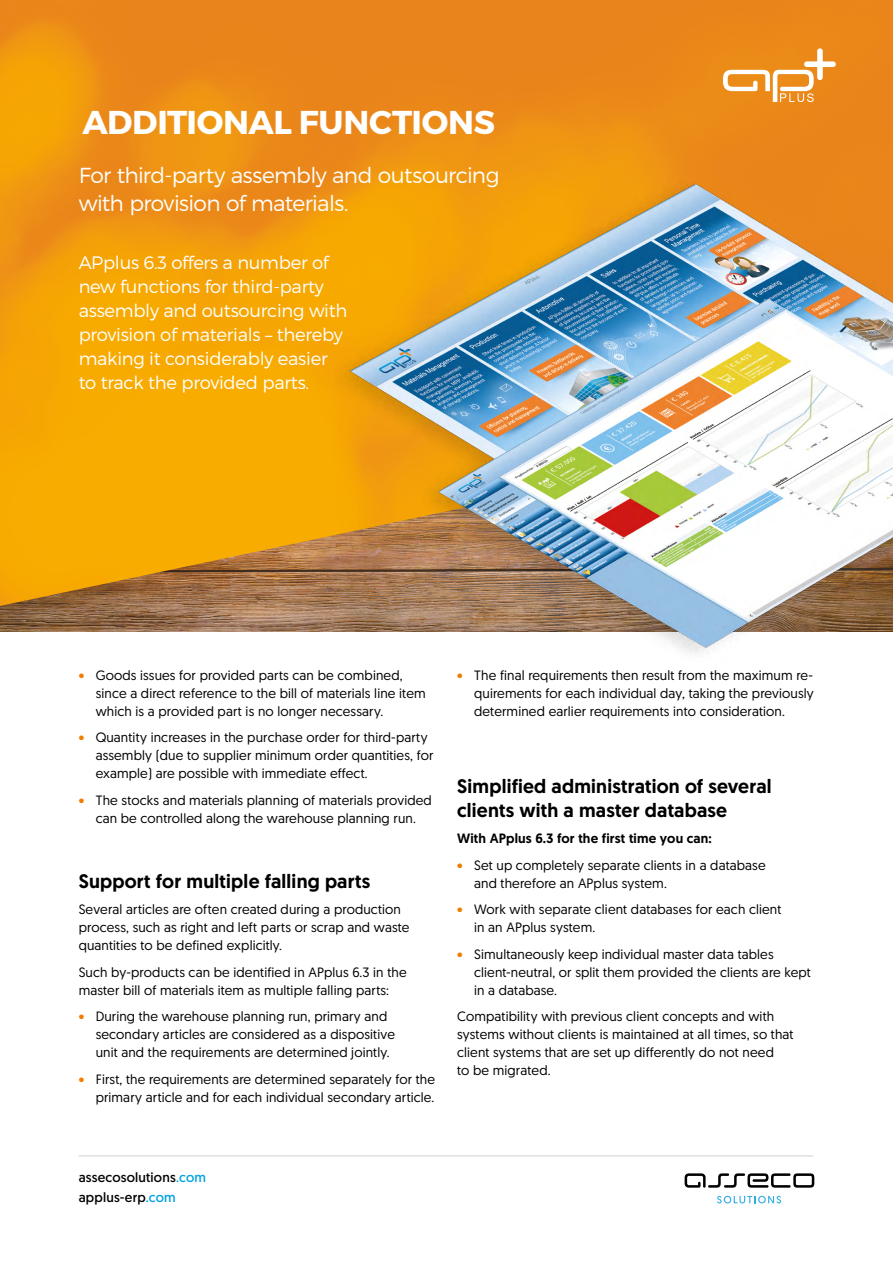
<style>
.page{position:relative;width:893px;height:1263px;background:#fff}
.page>*{position:absolute;margin:0;border:0;box-sizing:border-box;transform-origin:0 0}
.t1{font:700 33px "Montserrat";letter-spacing:-.01em;color:#fff}
.t2{font:300 21.75px/28.5px "Montserrat";letter-spacing:-.03em;color:#fff}
.t3{font:500 19.5px/24px "Geomanist";letter-spacing:.01em;color:#000}
.t4{font:300 18px/24px "Montserrat";letter-spacing:-.015em;color:#fff}
.t5{font:13.5px/18px "Geomanist";letter-spacing:.01em;color:#000}
.t6{font:500 13.5px "Geomanist";letter-spacing:.01em;color:#000}
.t7{font:13.5px/20.1px "Geomanist";letter-spacing:.015em;color:#000}
.s1{color:#ef7d00}
.s2{color:#00a4e0}
</style>
<div class="page">
<hr style="left:79px;top:1155px;width:734px;height:1px;background:#878787">
<svg style="left:685px;top:1173px;width:129px;height:15px"></svg>
<svg style="left:717px;top:1196px;width:64px;height:7px"></svg>
<img style="left:0;top:606px;width:332px;height:25px">
<img style="left:0;top:0;width:893px;height:606px">
<img style="left:332px;top:136px;width:561px;height:517px">
<svg style="left:723px;top:48px;width:113px;height:54px"></svg>
<h1 class="t1" style="left:82px;top:102px;width:414px">ADDITIONAL FUNCTIONS</h1>
<h2 class="t2" style="left:79px;top:160px;width:422px">For third-party assembly and outsourcing with provision of materials.</h2>
<h3 class="t4" style="left:79px;top:250px;width:270px">APplus 6.3 offers a number of new functions for third-party assembly and outsourcing with provision of materials – thereby making it considerably easier to track the provided parts.</h3>
<p class="t5" style="left:96px;top:666px;width:332px;text-indent:-17px"><span class="s1">•</span> Goods issues for provided parts can be combined, since a direct reference to the bill of materials line item which is a provided part is no longer necessary.</p>
<p class="t5" style="left:96px;top:728px;width:339px;text-indent:-17px"><span class="s1">•</span> Quantity increases in the purchase order for third-party assembly (due to supplier minimum order quantities, for example) are possible with immediate effect.</p>
<p class="t5" style="left:79px;top:791px;width:355px;text-align:center"><span class="s1">•</span> The stocks and materials planning of materials provided can be controlled along the warehouse planning run.</p>
<h3 class="t3" style="left:79px;top:869px;width:293px">Support for multiple falling parts</h3>
<p class="t5" style="left:79px;top:900px;width:332px">Several articles are often created during a production process, such as right and left parts or scrap and waste quantities to be defined explicitly.</p>
<p class="t5" style="left:79px;top:963px;width:329px">Such by-products can be identified in APplus 6.3 in the master bill of materials item as multiple falling parts:</p>
<p class="t5" style="left:96px;top:1007px;width:301px;text-indent:-17px"><span class="s1">•</span> During the warehouse planning run, primary and secondary articles are considered as a dispositive unit and the requirements are determined jointly.</p>
<p class="t5" style="left:79px;top:1070px;width:358px;text-align:right"><span class="s1">•</span> First, the requirements are determined separately for the primary article and for each individual secondary article.</p>
<p class="t5" style="left:474px;top:666px;width:341px;text-align:justify;text-indent:-17px"><span class="s1">•</span> The final requirements then result from the maximum re&shy;quirements for each individual day, taking the previously determined earlier requirements into consideration.</p>
<h3 class="t3" style="left:457px;top:774px;width:316px">Simplified administration of several clients with a master database</h3>
<p class="t6" style="left:457px;top:830px;width:256px">With APplus 6.3 for the first time you can:</p>
<p class="t5" style="left:474px;top:856px;width:293px;text-indent:-17px"><span class="s1">•</span> Set up completely separate clients in a database and therefore an APplus system.</p>
<p class="t5" style="left:474px;top:900px;width:309px;text-indent:-17px"><span class="s1">•</span> Work with separate client databases for each client in an APplus system.</p>
<p class="t5" style="left:474px;top:945px;width:338px;text-indent:-17px"><span class="s1">•</span> Simultaneously keep individual master data tables client-neutral, or split them provided the clients are kept in a database.</p>
<p class="t5" style="left:457px;top:1007px;width:338px">Compatibility with previous client concepts and with systems without clients is maintained at all times, so that client systems that are set up differently do not need<br>to be migrated.</p>
<p class="t7" style="left:79px;top:1167px;width:129px">assecosolutions<span class="s2">.com </span>applus-erp<span class="s2">.com</span></p>
</div>
